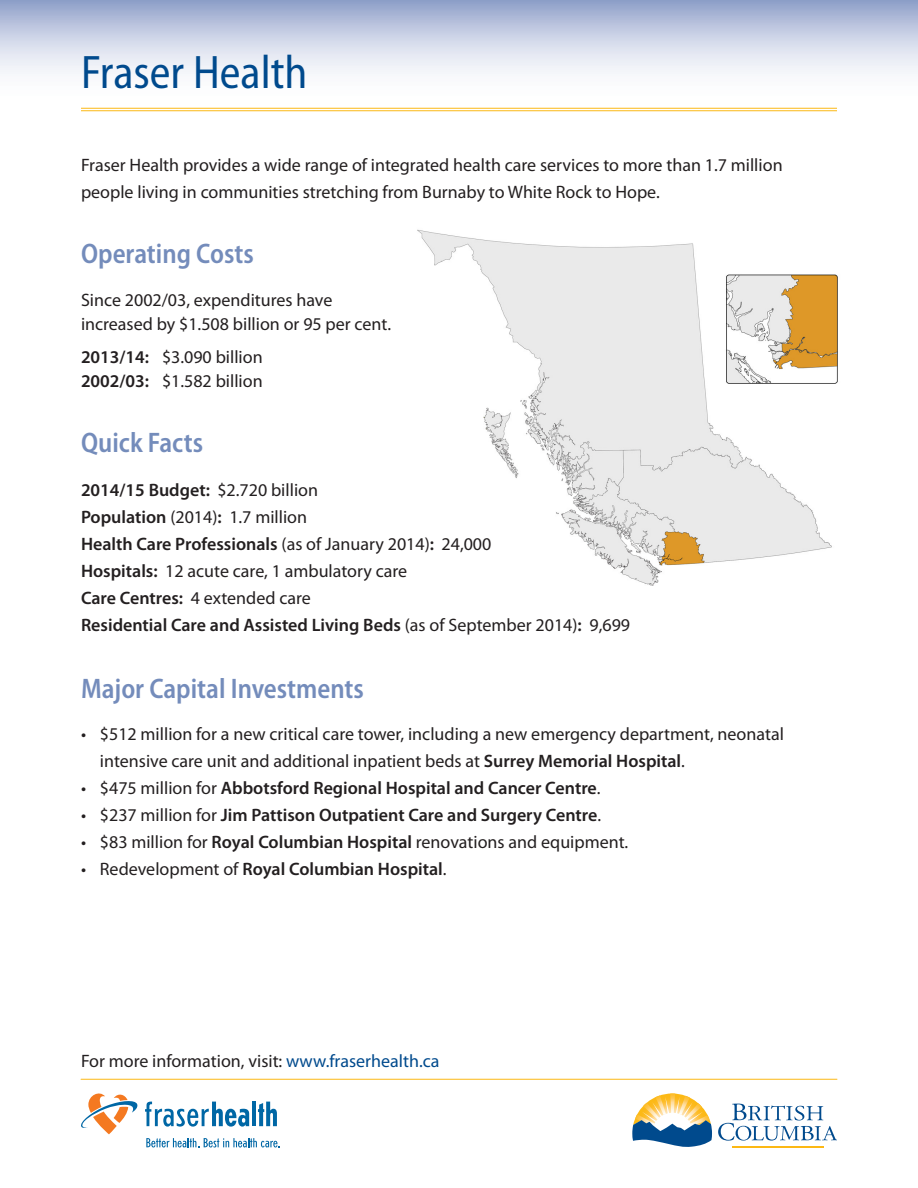
<style>
.page{position:relative;width:918px;height:1188px;background:#fff}
.page>*{position:absolute;margin:0;border:0;box-sizing:border-box;transform-origin:0 0}
.t1{font:semi-condensed 47.25px "Myriad Pro";color:#004a8d;scale:.95 1}
.t2{font:600 semi-condensed 28.35px "Myriad Pro";color:#748cbb;scale:.95 1}
.t3{font:18px/27px "Myriad Pro";color:#231f20}
.t4{font:600 18px "Myriad Pro";color:#231f20}
.s1{font-weight:600}
.s2{font-weight:400}
.s3{color:#004a8d}
</style>
<div class="page">
<img style="left:417px;top:229px;width:421px;height:357px">
<svg style="left:0;top:0;width:918px;height:108px"></svg>
<hr style="left:81px;top:108px;width:756px;height:1px;background:#fcb814">
<hr style="left:81px;top:110px;width:756px;height:1px;background:#fcb814">
<svg style="left:81px;top:1093px;width:57px;height:41px"></svg>
<svg style="left:146px;top:1138px;width:134px;height:9px"></svg>
<svg style="left:145px;top:1102px;width:104px;height:25px"></svg>
<hr style="left:252px;top:1102px;width:4px;height:24px;background:#0067a5">
<svg style="left:258px;top:1102px;width:19px;height:24px"></svg>
<hr style="left:732px;top:1146px;width:91px;height:2px;background:#fcb814">
<svg style="left:632px;top:1094px;width:80px;height:53px"></svg>
<svg style="left:718px;top:1104px;width:119px;height:37px"></svg>
<hr style="left:81px;top:1079px;width:756px;height:1px;background:#fcb814">
<h1 class="t1" style="left:81px;top:46px;width:240px">Fraser Health</h1>
<p class="t3" style="left:81px;top:151px;width:703px">Fraser Health provides a wide range of integrated health care services to more than 1.7 million people living in communities stretching from Burnaby to White Rock to Hope.</p>
<h2 class="t2" style="left:81px;top:238px;width:183px">Operating Costs</h2>
<p class="t3" style="left:81px;top:288px;width:312px;line-height:24px">Since 2002/03, expenditures have increased by $1.508 billion or 95 per cent.</p>
<p class="t3" style="left:81px;top:345px;width:183px;line-height:24px"><span class="s1">2013/14:</span> $3.090 billion<br><span class="s1">2002/03:</span> $1.582 billion</p>
<h2 class="t2" style="left:81px;top:427px;width:130px">Quick Facts</h2>
<p class="t3" style="left:81px;top:477px;width:551px"><span class="s1">2014/15 Budget:</span> $2.720 billion<br><span class="s1">Population</span> (2014)<span class="s1">:</span> 1.7 million<br><span class="s1">Health Care Professionals</span> (as of January 2014)<span class="s1">:</span> 24,000<br><span class="s1">Hospitals:</span> 12 acute care, 1 ambulatory care<br><span class="s1">Care Centres:</span> 4 extended care<br><span class="s1">Residential Care and Assisted Living Beds</span> (as of September 2014)<span class="s1">:</span> 9,699</p>
<h2 class="t2" style="left:81px;top:673px;width:299px">Major Capital Investments</h2>
<p class="t3" style="left:100px;top:720px;width:686px;text-indent:-19px">• $512 million for a new critical care tower, including a new emergency department, neonatal intensive care unit and additional inpatient beds at <span class="s1">Surrey Memorial Hospital</span>.</p>
<p class="t4" style="left:81px;top:777px;width:521px"><span class="s2">• $475 million for</span> Abbotsford Regional Hospital and Cancer Centre<span class="s2">.</span></p>
<p class="t4" style="left:81px;top:804px;width:522px"><span class="s2">• $237 million for</span> Jim Pattison Outpatient Care and Surgery Centre<span class="s2">.</span></p>
<p class="t3" style="left:81px;top:828px;width:549px">• $83 million for <span class="s1">Royal Columbian Hospital</span> renovations and equipment.</p>
<p class="t4" style="left:81px;top:858px;width:367px"><span class="s2">• Redevelopment of</span> Royal Columbian Hospital<span class="s2">.</span></p>
<p class="t3" style="left:81px;top:1047px;width:360px">For more information, visit: <span class="s3">www.fraserhealth.ca</span></p>
</div>
